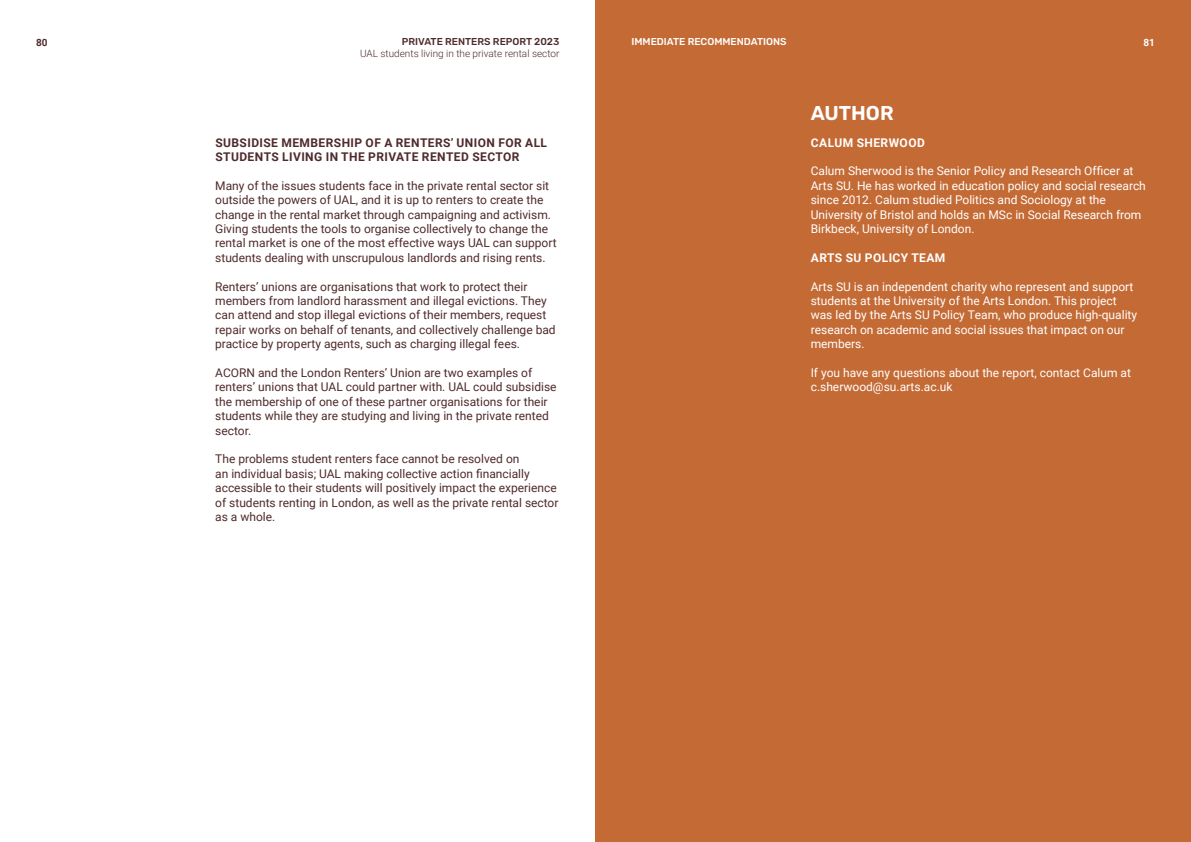
<style>
.page{position:relative;width:1191px;height:842px;background:#fff}
.page>*{position:absolute;margin:0;border:0;box-sizing:border-box;transform-origin:0 0}
.t1{font:600 20px "Rubik";color:#fff}
.t2{font:12px/14.4px "Roboto";color:#4f2a2b}
.t3{font:12px/14.4px "Roboto";color:#fff}
.t4{font:700 12px/14.4px "Roboto";letter-spacing:.035em;color:#4f2a2b}
.t5{font:700 12px "Roboto";letter-spacing:.035em;color:#fff}
.t6{font:300 10px "Roboto";color:#4f2a2b}
.t7{font:500 10px "Rubik";color:#4f2a2b}
.t8{font:500 10px "Rubik";color:#fff}
.t9{font:700 10px "Roboto";color:#4f2a2b}
.t10{font:700 10px "Roboto";color:#fff}
.s1{color:#c46a35}
</style>
<div class="page">
<div style="left:595px;top:0;width:596px;height:842px;background:#c46a35"></div>
<p class="t9" style="left:36px;top:36px;width:13px">80</p>
<p class="t7" style="left:402px;top:36px;width:159px">PRIVATE RENTERS REPORT 2023</p>
<p class="t6" style="left:360px;top:47px;width:201px">UAL students living in the private rental sector</p>
<p class="t4" style="left:215px;top:135px;width:333px">SUBSIDISE MEMBERSHIP OF A RENTERS’ UNION FOR ALL<br>STUDENTS LIVING IN THE PRIVATE RENTED SECTOR</p>
<p class="t2" style="left:215px;top:178px;width:343px">Many of the issues students face in the private rental sector sit outside the powers of UAL, and it is up to renters to create the change in the rental market through campaigning and activism.<br>Giving students the tools to organise collectively to change the rental market is one of the most effective ways UAL can support students dealing with unscrupulous landlords and rising rents.</p>
<p class="t2" style="left:215px;top:279px;width:342px">Renters’ unions are organisations that work to protect their members from landlord harassment and illegal evictions. They can attend and stop illegal evictions of their members, request repair works on behalf of tenants, and collectively challenge bad practice by property agents, such as charging illegal fees.</p>
<p class="t2" style="left:215px;top:365px;width:343px">ACORN and the London Renters’ Union are two examples of renters’ unions that UAL could partner with. UAL could subsidise the membership of one of these partner organisations for their students while they are studying and living in the private rented sector.</p>
<p class="t2" style="left:215px;top:451px;width:345px">The problems student renters face cannot be resolved on<br>an individual basis; UAL making collective action financially accessible to their students will positively impact the experience of students renting in London, as well as the private rental sector as a whole.</p>
<p class="t8" style="left:631px;top:36px;width:156px">IMMEDIATE RECOMMENDATIONS</p>
<p class="t10" style="left:1143px;top:36px;width:13px">81</p>
<p class="t1" style="left:810px;top:102px;width:97px">AUTHOR<span class="s1">S</span></p>
<p class="t5" style="left:811px;top:134px;width:115px">CALUM SHERWOOD</p>
<p class="t3" style="left:810px;top:163px;width:337px">Calum Sherwood is the Senior Policy and Research Officer at Arts SU. He has worked in education policy and social research since 2012. Calum studied Politics and Sociology at the University of Bristol and holds an MSc in Social Research from Birkbeck, University of London.</p>
<p class="t5" style="left:811px;top:249px;width:136px">ARTS SU POLICY TEAM</p>
<p class="t3" style="left:810px;top:279px;width:328px">Arts SU is an independent charity who represent and support students at the University of the Arts London. This project was led by the Arts SU Policy Team, who produce high-quality research on academic and social issues that impact on our members.</p>
<p class="t3" style="left:810px;top:365px;width:322px">If you have any questions about the report, contact Calum at c.sherwood@su.arts.ac.uk</p>
</div>
